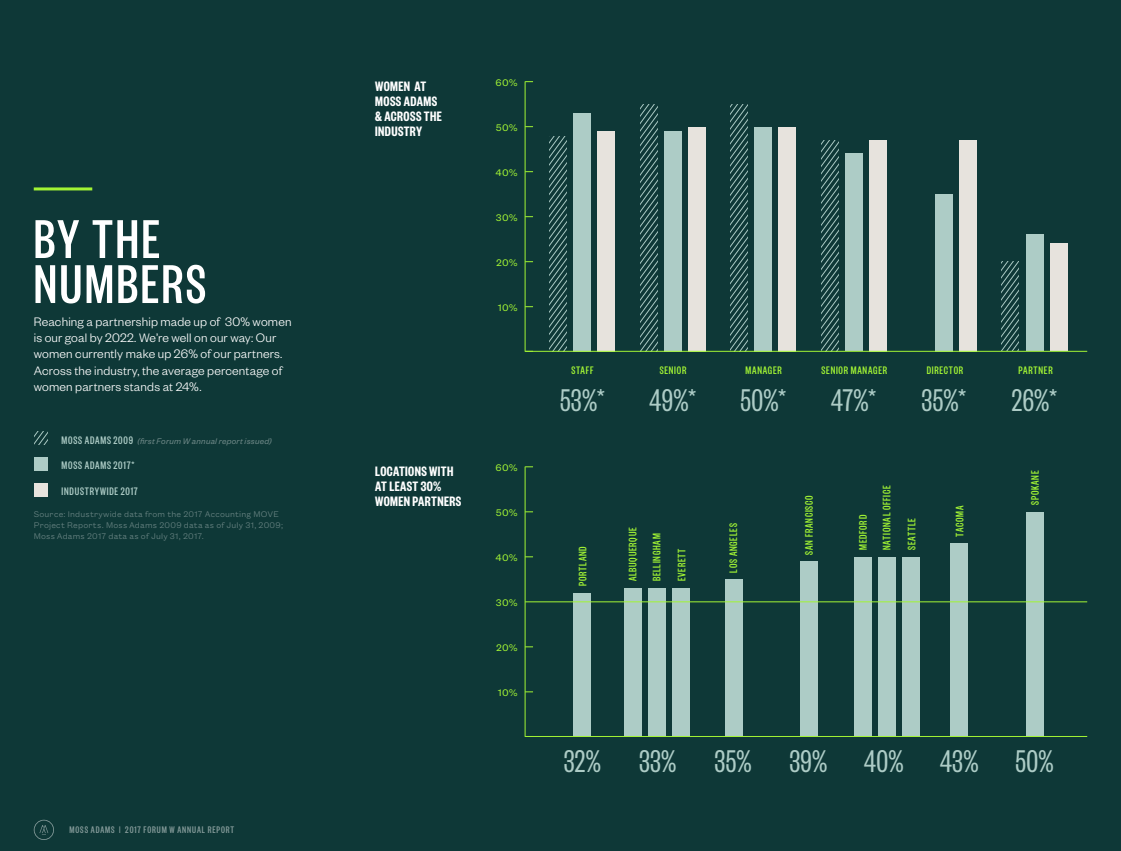
<style>
.page{position:relative;width:1121px;height:851px;background:#fff}
.page>*{position:absolute;margin:0;border:0;box-sizing:border-box;transform-origin:0 0}
.t1{font:500 60px/45px "Founders Grotesk X Cond";letter-spacing:.045em;color:#fff}
.t2{font:34.5px "Founders Grotesk X Cond";letter-spacing:.015em;color:#adccc6}
.t3{font:600 15px/15px "Founders Grotesk X Cond";letter-spacing:.025em;color:#fff}
.t4{font:300 13.5px/16.2px "Founders Grotesk";letter-spacing:.01em;color:#fff}
.t5{font:500 12px "Founders Grotesk X Cond";letter-spacing:.065em;color:#a2f434}
.t6{font:500 12px/25.8px "Founders Grotesk X Cond";letter-spacing:.065em;color:#adccc6}
.t7{font:10.5px "Founders Grotesk Text";letter-spacing:.025em;color:#a2f434}
.t8{font:500 10.5px "Founders Grotesk X Cond";letter-spacing:.09em;color:#869c9b}
.t9{font:300 9px/10.8px "Founders Grotesk Text";letter-spacing:.02em;color:#6e8887}
.t10{font:italic 9px "Founders Grotesk";letter-spacing:.03em;color:#6e8887}
.s1{font-family:"Founders Grotesk X Cond";font-weight:500;font-style:normal;font-size:12px;color:#adccc6}
</style>
<div class="page">
<div style="left:0;top:0;width:1120px;height:850px;background:#0e3837"></div>
<svg style="left:34px;top:819px;width:20px;height:21px"></svg>
<hr style="left:34px;top:187px;width:58px;height:3px;background:#a2f434">
<svg style="left:34px;top:431px;width:13px;height:14px"></svg>
<div style="left:34px;top:457px;width:13px;height:14px;background:#adccc6"></div>
<div style="left:34px;top:483px;width:13px;height:13px;background:#e7e3dd"></div>
<div style="left:597px;top:131px;width:18px;height:220px;background:#e7e3dd"></div>
<div style="left:688px;top:127px;width:17px;height:224px;background:#e7e3dd"></div>
<div style="left:778px;top:127px;width:18px;height:224px;background:#e7e3dd"></div>
<div style="left:869px;top:140px;width:17px;height:211px;background:#e7e3dd"></div>
<div style="left:959px;top:140px;width:17px;height:211px;background:#e7e3dd"></div>
<div style="left:1050px;top:243px;width:17px;height:108px;background:#e7e3dd"></div>
<div style="left:573px;top:113px;width:18px;height:238px;background:#adccc6"></div>
<div style="left:664px;top:131px;width:17px;height:220px;background:#adccc6"></div>
<div style="left:754px;top:127px;width:17px;height:224px;background:#adccc6"></div>
<div style="left:845px;top:154px;width:17px;height:197px;background:#adccc6"></div>
<div style="left:935px;top:194px;width:17px;height:157px;background:#adccc6"></div>
<div style="left:1026px;top:234px;width:17px;height:117px;background:#adccc6"></div>
<svg style="left:549px;top:136px;width:17px;height:215px;background:#315956"></svg>
<svg style="left:640px;top:104px;width:17px;height:247px;background:#315956"></svg>
<svg style="left:730px;top:104px;width:17px;height:247px;background:#315956"></svg>
<svg style="left:821px;top:140px;width:17px;height:211px;background:#315956"></svg>
<svg style="left:1001px;top:261px;width:18px;height:90px;background:#315956"></svg>
<hr style="left:524px;top:81px;width:1px;height:270px;background:#a2f434">
<hr style="left:525px;top:351px;width:562px;height:1px;background:#a2f434">
<div style="left:573px;top:592px;width:18px;height:144px;background:#adccc6"></div>
<div style="left:648px;top:588px;width:17px;height:148px;background:#adccc6"></div>
<div style="left:878px;top:556px;width:17px;height:180px;background:#adccc6"></div>
<div style="left:672px;top:588px;width:18px;height:148px;background:#adccc6"></div>
<div style="left:902px;top:556px;width:17px;height:180px;background:#adccc6"></div>
<div style="left:624px;top:588px;width:17px;height:148px;background:#adccc6"></div>
<div style="left:854px;top:556px;width:17px;height:180px;background:#adccc6"></div>
<div style="left:725px;top:579px;width:17px;height:157px;background:#adccc6"></div>
<div style="left:800px;top:561px;width:17px;height:175px;background:#adccc6"></div>
<div style="left:1026px;top:512px;width:17px;height:224px;background:#adccc6"></div>
<div style="left:950px;top:543px;width:17px;height:193px;background:#adccc6"></div>
<hr style="left:525px;top:601px;width:562px;height:1px;background:#a2f434">
<hr style="left:524px;top:466px;width:1px;height:270px;background:#a2f434">
<hr style="left:525px;top:736px;width:562px;height:1px;background:#a2f434">
<h1 class="t1" style="left:34px;top:214px;width:174px">BY THE<br>NUMBERS</h1>
<p class="t4" style="left:34px;top:313px;width:259px">Reaching a partnership made up of 30% women is our goal by 2022. We’re well on our way: Our women currently make up 26% of our partners.<br>Across the industry, the average percentage of women partners stands at 24%.</p>
<p class="t10" style="left:62px;top:435px;width:212px"><span class="s1">MOSS ADAMS 2009</span> (first Forum W annual report issued)</p>
<p class="t6" style="left:62px;top:452px;width:78px">MOSS ADAMS 2017*<br>INDUSTRYWIDE 2017</p>
<p class="t9" style="left:34px;top:508px;width:251px">Source: Industrywide data from the 2017 Accounting MOVE<br>Project Reports. Moss Adams 2009 data as of July 31, 2009;<br>Moss Adams 2017 data as of July 31, 2017.</p>
<p class="t8" style="left:69px;top:823px;width:166px">MOSS ADAMS | 2017 FORUM W ANNUAL REPORT</p>
<p class="t3" style="left:375px;top:78px;width:68px">WOMEN AT<br>MOSS ADAMS &amp; ACROSS THE<br>INDUSTRY</p>
<p class="t7" style="left:495px;top:75px;width:24px">60%</p>
<p class="t7" style="left:496px;top:120px;width:24px">50%</p>
<p class="t7" style="left:495px;top:165px;width:24px">40%</p>
<p class="t7" style="left:496px;top:210px;width:23px">30%</p>
<p class="t7" style="left:496px;top:255px;width:23px">20%</p>
<p class="t7" style="left:498px;top:300px;width:22px">10%</p>
<p class="t3" style="left:375px;top:463px;width:87px">LOCATIONS WITH<br>AT LEAST 30%<br>WOMEN PARTNERS</p>
<p class="t7" style="left:495px;top:460px;width:24px">60%</p>
<p class="t7" style="left:496px;top:505px;width:24px">50%</p>
<p class="t7" style="left:495px;top:550px;width:24px">40%</p>
<p class="t7" style="left:496px;top:595px;width:23px">30%</p>
<p class="t7" style="left:496px;top:640px;width:23px">20%</p>
<p class="t7" style="left:498px;top:685px;width:22px">10%</p>
<p class="t5" style="left:571px;top:363px;width:24px">STAFF</p>
<p class="t5" style="left:659px;top:363px;width:28px">SENIOR</p>
<p class="t5" style="left:745px;top:363px;width:38px">MANAGER</p>
<p class="t5" style="left:821px;top:363px;width:67px">SENIOR MANAGER</p>
<p class="t5" style="left:926px;top:363px;width:38px">DIRECTOR</p>
<p class="t5" style="left:1018px;top:363px;width:36px">PARTNER</p>
<h2 class="t2" style="left:560px;top:381px;width:46px">53%*</h2>
<h2 class="t2" style="left:649px;top:381px;width:48px">49%*</h2>
<h2 class="t2" style="left:740px;top:381px;width:47px">50%*</h2>
<h2 class="t2" style="left:831px;top:381px;width:47px">47%*</h2>
<h2 class="t2" style="left:922px;top:381px;width:46px">35%*</h2>
<h2 class="t2" style="left:1012px;top:381px;width:47px">26%*</h2>
<p class="t5" style="left:575px;top:586px;width:41px;rotate:-90deg">PORTLAND</p>
<p class="t5" style="left:625px;top:581px;width:56px;rotate:-90deg">ALBUQUERQUE</p>
<p class="t5" style="left:649px;top:581px;width:49px;rotate:-90deg">BELLINGHAM</p>
<p class="t5" style="left:674px;top:581px;width:34px;rotate:-90deg">EVERETT</p>
<p class="t5" style="left:726px;top:572px;width:51px;rotate:-90deg">LOS ANGELES</p>
<p class="t5" style="left:802px;top:554px;width:61px;rotate:-90deg">SAN FRANCISCO</p>
<p class="t5" style="left:856px;top:550px;width:36px;rotate:-90deg">MEDFORD</p>
<p class="t5" style="left:879px;top:550px;width:66px;rotate:-90deg">NATIONAL OFFICE</p>
<p class="t5" style="left:904px;top:550px;width:34px;rotate:-90deg">SEATTLE</p>
<p class="t5" style="left:952px;top:536px;width:32px;rotate:-90deg">TACOMA</p>
<p class="t5" style="left:1028px;top:505px;width:36px;rotate:-90deg">SPOKANE</p>
<h2 class="t2" style="left:564px;top:741px;width:491px">32% 33% 35% 39% 40% 43% 50%</h2>
</div>
